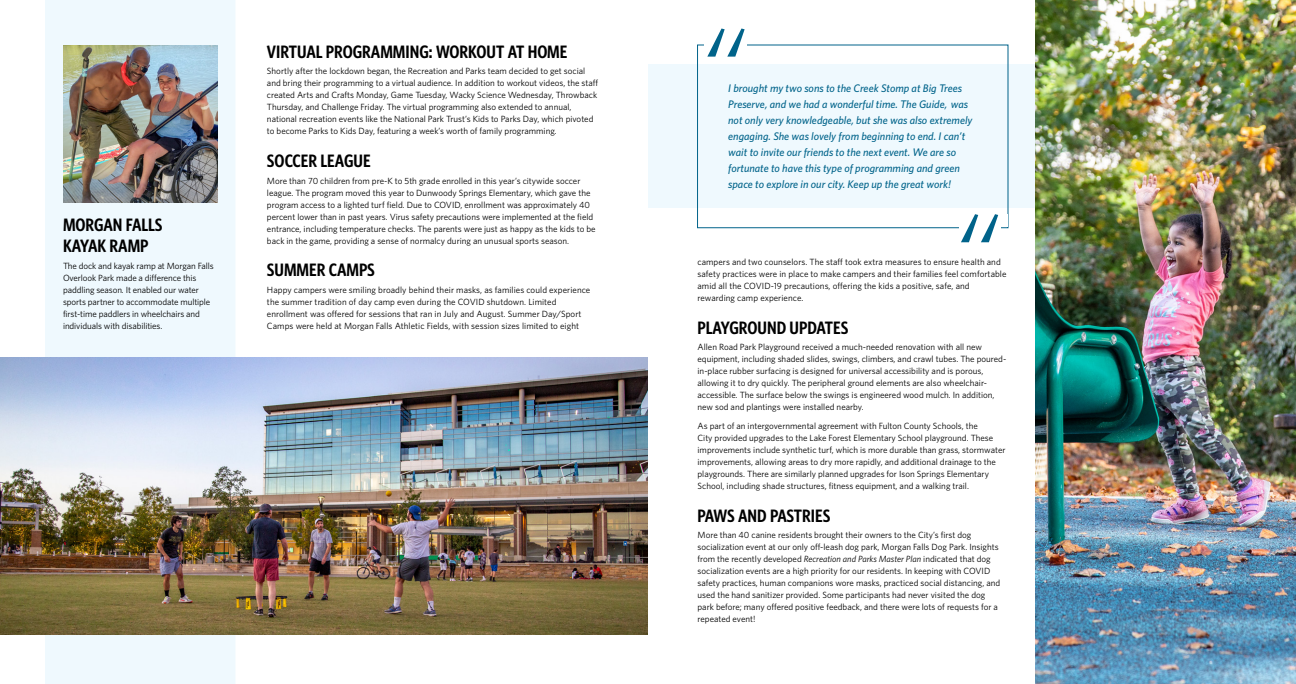
<style>
.page{position:relative;width:1296px;height:684px;background:#fff}
.page>*{position:absolute;margin:0;border:0;box-sizing:border-box;transform-origin:0 0}
.t1{font:600 18px/21px "Whitney Condensed";color:#000}
.t2{font:italic 500 11px/16px "Whitney";color:#00638a}
.t3{font:9px/12px "Whitney";color:#000}
.s1{font-style:italic}
</style>
<div class="page">
<div style="left:648px;top:64px;width:648px;height:144px;background:#eff9fe"></div>
<div style="left:45px;top:0;width:190px;height:684px;background:#eff9fe"></div>
<img style="left:63px;top:45px;width:154px;height:158px">
<img style="left:1035px;top:0;width:261px;height:684px">
<img style="left:0;top:358px;width:648px;height:276px">
<svg style="left:707px;top:29px;width:38px;height:28px"></svg>
<svg style="left:961px;top:214px;width:37px;height:28px"></svg>
<h1 class="t1" style="left:267px;top:41px;width:302px">VIRTUAL PROGRAMMING: WORKOUT AT HOME</h1>
<p class="t3" style="left:267px;top:65px;width:333px">Shortly after the lockdown began, the Recreation and Parks team decided to get social and bring their programming to a virtual audience. In addition to workout videos, the staff created Arts and Crafts Monday, Game Tuesday, Wacky Science Wednesday, Throwback Thursday, and Challenge Friday. The virtual programming also extended to annual, national recreation events like the National Park Trust’s Kids to Parks Day, which pivoted to become Parks to Kids Day, featuring a week’s worth of family programming.</p>
<h1 class="t1" style="left:267px;top:150px;width:105px">SOCCER LEAGUE</h1>
<p class="t3" style="left:267px;top:174px;width:330px">More than 70 children from pre-K to 5th grade enrolled in this year’s citywide soccer league. The program moved this year to Dunwoody Springs Elementary, which gave the program access to a lighted turf field. Due to COVID, enrollment was approximately 40 percent lower than in past years. Virus safety precautions were implemented at the field entrance, including temperature checks. The parents were just as happy as the kids to be back in the game, providing a sense of normalcy during an unusual sports season.</p>
<h1 class="t1" style="left:267px;top:259px;width:109px">SUMMER CAMPS</h1>
<p class="t3" style="left:267px;top:284px;width:325px">Happy campers were smiling broadly behind their masks, as families could experience the summer tradition of day camp even during the COVID shutdown. Limited enrollment was offered for sessions that ran in July and August. Summer Day/Sport Camps were held at Morgan Falls Athletic Fields, with session sizes limited to eight</p>
<p class="t2" style="left:728px;top:80px;width:246px">I brought my two sons to the Creek Stomp at Big Trees Preserve, and we had a wonderful time. The Guide, was not only very knowledgeable, but she was also extremely engaging. She was lovely from beginning to end. I can’t wait to invite our friends to the next event. We are so fortunate to have this type of programming and green space to explore in our city. Keep up the great work!</p>
<h1 class="t1" style="left:63px;top:214px;width:101px">MORGAN FALLS<br>KAYAK RAMP</h1>
<p class="t3" style="left:63px;top:260px;width:152px">The dock and kayak ramp at Morgan Falls Overlook Park made a difference this paddling season. It enabled our water sports partner to accommodate multiple first-time paddlers in wheelchairs and individuals with disabilities.</p>
<p class="t3" style="left:698px;top:256px;width:310px">campers and two counselors. The staff took extra measures to ensure health and safety practices were in place to make campers and their families feel comfortable amid all the COVID-19 precautions, offering the kids a positive, safe, and rewarding camp experience.</p>
<h1 class="t1" style="left:698px;top:317px;width:152px">PLAYGROUND UPDATES</h1>
<p class="t3" style="left:698px;top:341px;width:310px">Allen Road Park Playground received a much-needed renovation with all new equipment, including shaded slides, swings, climbers, and crawl tubes. The poured&shy;in-place rubber surfacing is designed for universal accessibility and is porous, allowing it to dry quickly. The peripheral ground elements are also wheelchair&shy;accessible. The surface below the swings is engineered wood mulch. In addition, new sod and plantings were installed nearby.</p>
<p class="t3" style="left:698px;top:420px;width:310px">As part of an intergovernmental agreement with Fulton County Schools, the<br>City provided upgrades to the Lake Forest Elementary School playground. These improvements include synthetic turf, which is more durable than grass, stormwater improvements, allowing areas to dry more rapidly, and additional drainage to the playgrounds. There are similarly planned upgrades for Ison Springs Elementary School, including shade structures, fitness equipment, and a walking trail.</p>
<h1 class="t1" style="left:698px;top:505px;width:134px">PAWS AND PASTRIES</h1>
<p class="t3" style="left:698px;top:529px;width:304px">More than 40 canine residents brought their owners to the City’s first dog socialization event at our only off-leash dog park, Morgan Falls Dog Park. Insights from the recently developed <span class="s1">Recreation and Parks Master Plan</span> indicated that dog socialization events are a high priority for our residents. In keeping with COVID safety practices, human companions wore masks, practiced social distancing, and used the hand sanitizer provided. Some participants had never visited the dog park before; many offered positive feedback, and there were lots of requests for a repeated event!</p>
</div>
